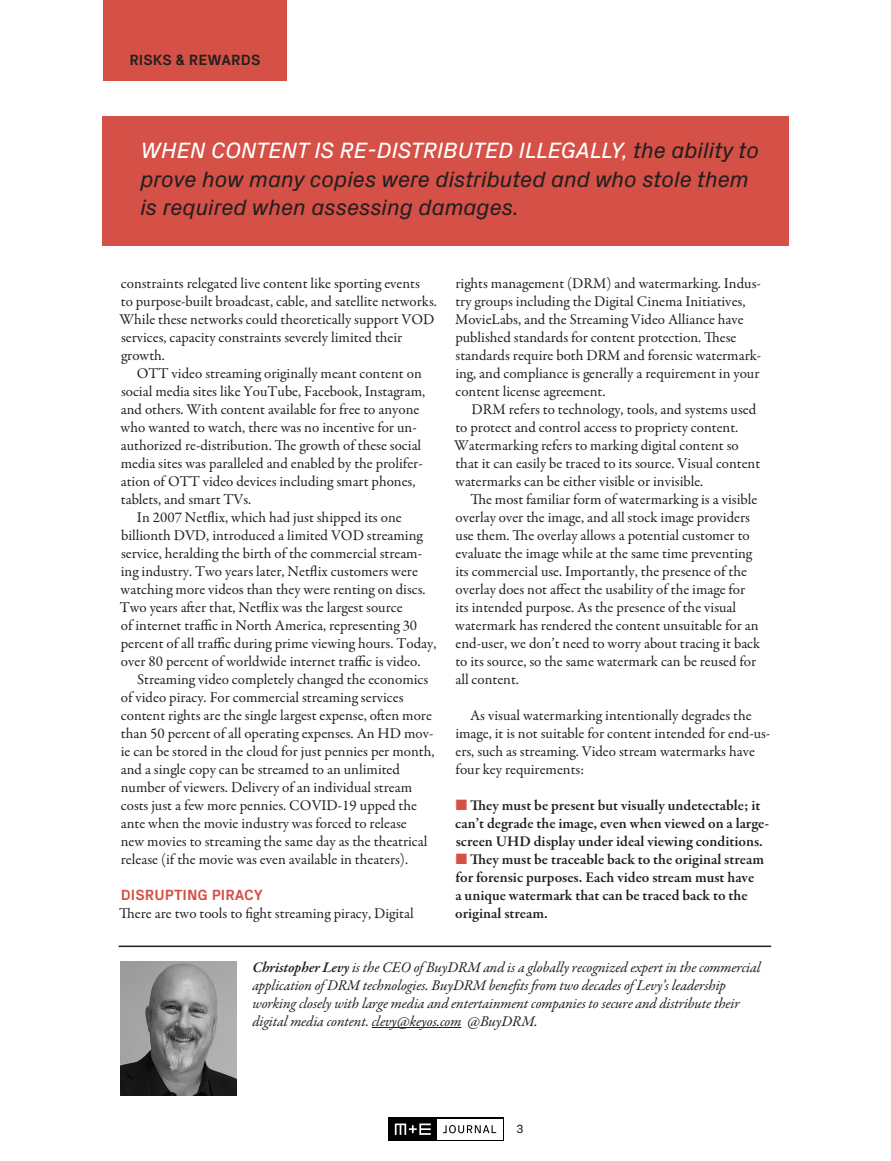
<style>
.page{position:relative;width:891px;height:1161px;background:#fff}
.page>*{position:absolute;margin:0;border:0;box-sizing:border-box;transform-origin:0 0}
.t1{font:italic 22.5px/28.5px "Px Grotesk";letter-spacing:-.01em;color:#231f20}
.t2{font:15px/18px "Garamond Premr Pro";color:#231f20}
.t3{font:600 15px/18px "Garamond Premr Pro";color:#231f20}
.t4{font:italic 15px/18px "Garamond Premr Pro";letter-spacing:-.01em;color:#231f20}
.t5{font:700 15px "Px Grotesk";letter-spacing:.005em;color:#d45045}
.t6{font:700 15px "Px Grotesk";letter-spacing:.005em;color:#231f20}
.t7{font:12px "Px Grotesk";color:#231f20}
.s1{color:#fff}
.s2{color:#d55046}
.s3{font-weight:600}
</style>
<div class="page">
<svg style="left:389px;top:1117px;width:115px;height:24px"></svg>
<div style="left:437px;top:1119px;width:65px;height:20px;background:#fff"></div>
<svg style="left:443px;top:1125px;width:53px;height:8px"></svg>
<svg style="left:395px;top:1124px;width:36px;height:11px"></svg>
<div style="left:102px;top:116px;width:687px;height:130px;background:#d55046"></div>
<hr style="left:119px;top:946px;width:652px;height:1px;background:#231f20">
<hr style="left:372px;top:1027px;width:89px;height:1px;background:#231f20">
<img style="left:120px;top:962px;width:116px;height:134px">
<div style="left:103px;top:0;width:184px;height:81px;background:#d55046"></div>
<p class="t6" style="left:129px;top:49px;width:133px">RISKS &amp; REWARDS</p>
<p class="t1" style="left:140px;top:135px;width:620px"><span class="s1">WHEN CONTENT IS RE-DISTRIBUTED ILLEGALLY,</span> the ability to prove how many copies were distributed and who stole them is required when assessing damages.</p>
<p class="t2" style="left:119px;top:275px;width:319px">constraints relegated live content like sporting events<br>to purpose-built broadcast, cable, and satellite networks.<br>While these networks could theoretically support VOD services, capacity constraints severely limited their growth.</p>
<p class="t2" style="left:121px;top:365px;width:306px;text-indent:16px">OTT video streaming originally meant content on social media sites like YouTube, Facebook, Instagram, and others. With content available for free to anyone who wanted to watch, there was no incentive for un&shy;authorized re-distribution. The growth of these social media sites was paralleled and enabled by the prolifer&shy;ation of OTT video devices including smart phones, tablets, and smart TVs.</p>
<p class="t2" style="left:120px;top:509px;width:318px;text-indent:17px">In 2007 Netflix, which had just shipped its one billionth DVD, introduced a limited VOD streaming service, heralding the birth of the commercial stream&shy;ing industry. Two years later, Netflix customers were watching more videos than they were renting on discs.<br>Two years after that, Netflix was the largest source<br>of internet traffic in North America, representing 30 percent of all traffic during prime viewing hours. Today, over 80 percent of worldwide internet traffic is video.</p>
<p class="t2" style="left:121px;top:671px;width:315px;text-indent:16px">Streaming video completely changed the economics of video piracy. For commercial streaming services content rights are the single largest expense, often more than 50 percent of all operating expenses. An HD mov&shy;ie can be stored in the cloud for just pennies per month, and a single copy can be streamed to an unlimited number of viewers. Delivery of an individual stream costs just a few more pennies. COVID-19 upped the ante when the movie industry was forced to release<br>new movies to streaming the same day as the theatrical release (if the movie was even available in theaters).</p>
<p class="t5" style="left:121px;top:884px;width:144px">DISRUPTING PIRACY</p>
<p class="t2" style="left:119px;top:905px;width:296px">There are two tools to fight streaming piracy, Digital</p>
<p class="t2" style="left:455px;top:275px;width:308px">rights management (DRM) and watermarking. Indus&shy;try groups including the Digital Cinema Initiatives, MovieLabs, and the Streaming Video Alliance have published standards for content protection. These standards require both DRM and forensic watermark&shy;ing, and compliance is generally a requirement in your content license agreement.</p>
<p class="t2" style="left:454px;top:401px;width:308px;text-indent:18px">DRM refers to technology, tools, and systems used to protect and control access to propriety content.<br>Watermarking refers to marking digital content so that it can easily be traced to its source. Visual content watermarks can be either visible or invisible.</p>
<p class="t2" style="left:455px;top:491px;width:307px;text-indent:15px">The most familiar form of watermarking is a visible overlay over the image, and all stock image providers use them. The overlay allows a potential customer to evaluate the image while at the same time preventing its commercial use. Importantly, the presence of the overlay does not affect the usability of the image for its intended purpose. As the presence of the visual watermark has rendered the content unsuitable for an end-user, we don’t need to worry about tracing it back to its source, so the same watermark can be reused for all content.</p>
<p class="t2" style="left:455px;top:707px;width:317px;text-indent:15px">As visual watermarking intentionally degrades the image, it is not suitable for content intended for end-us&shy;ers, such as streaming. Video stream watermarks have four key requirements:</p>
<p class="t3" style="left:455px;top:797px;width:315px"><span class="s2">■</span> They must be present but visually undetectable; it can’t degrade the image, even when viewed on a large&shy;screen UHD display under ideal viewing conditions.</p>
<p class="t3" style="left:455px;top:851px;width:310px"><span class="s2">■</span> They must be traceable back to the original stream for forensic purposes. Each video stream must have<br>a unique watermark that can be traced back to the original stream.</p>
<p class="t4" style="left:252px;top:959px;width:510px"><span class="s3">Christopher Levy</span> is the CEO of BuyDRM and is a globally recognized expert in the commercial application of DRM technologies. BuyDRM benefits from two decades of Levy’s leadership working closely with large media and entertainment companies to secure and distribute their digital media content. clevy@keyos.com @BuyDRM.</p>
<p class="t7" style="left:516px;top:1120px;width:9px">3</p>
</div>
